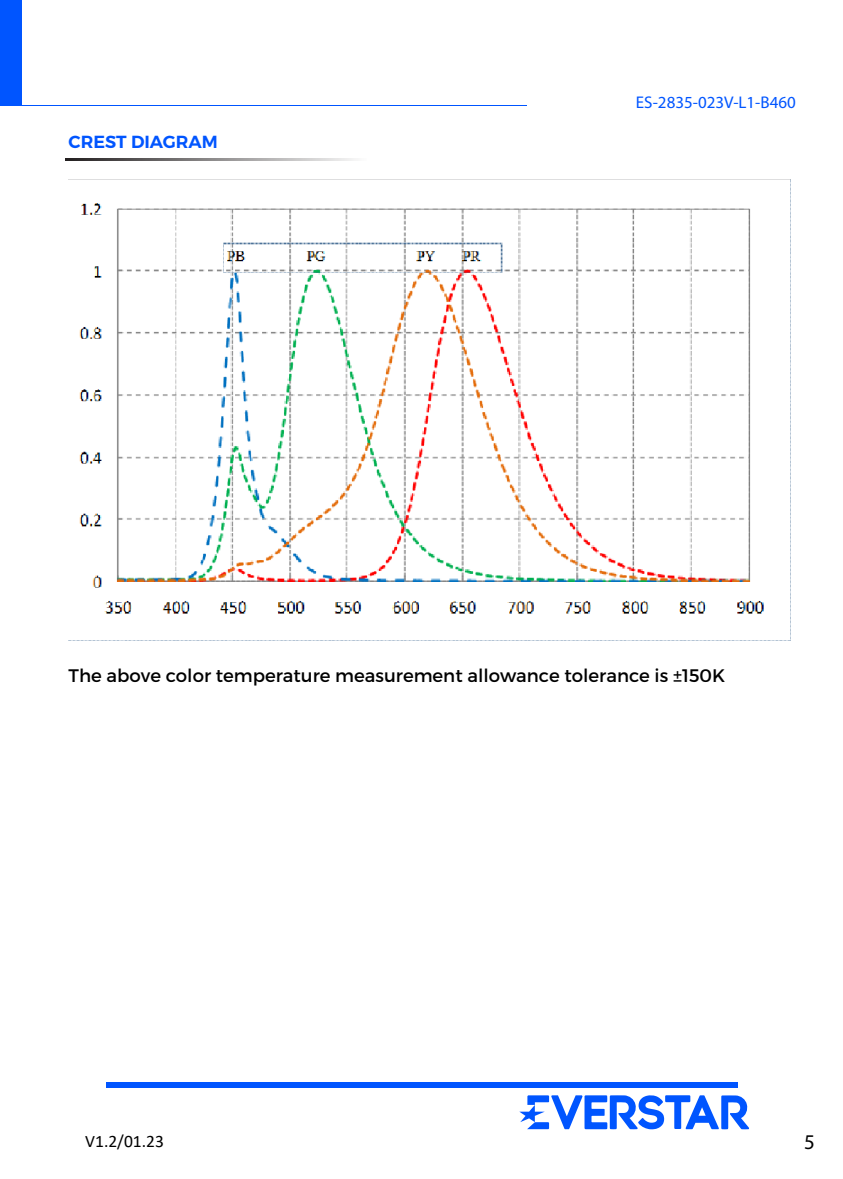
<style>
.page{position:relative;width:843px;height:1179px;background:#fff}
.page>*{position:absolute;margin:0;border:0;box-sizing:border-box;transform-origin:0 0}
.t1{font:21px "Myriad Pro";color:#000}
.t2{font:18.2px "Montserrat";color:#000}
.t3{font:600 17.5px "Montserrat";color:#05f}
.t4{font:17.5px "Calibri";color:#000}
.t5{font:16.97px "Myriad Pro";color:#05f}
</style>
<div class="page">
<div style="left:107px;top:1082px;width:631px;height:5px;background:#05f"></div>
<svg style="left:519px;top:1095px;width:230px;height:34px"></svg>
<div style="left:0;top:0;width:21px;height:105px;background:#05f"></div>
<hr style="left:0;top:105px;width:526px;height:1px;background:#05f">
<img style="left:69px;top:203px;width:721px;height:438px">
<svg style="left:65px;top:158px;width:289px;height:2px"></svg>
<p class="t3" style="left:69px;top:131px;width:151px">CREST DIAGRAM</p>
<p class="t5" style="left:636px;top:92px;width:161px">ES-2835-023V-L1-B460</p>
<p class="t2" style="left:69px;top:665px;width:658px">The above color temperature measurement allowance tolerance is ±150K</p>
<p class="t4" style="left:85px;top:1129px;width:80px">V1.2/01.23</p>
<p class="t1" style="left:804px;top:1129px;width:12px">5</p>
</div>
